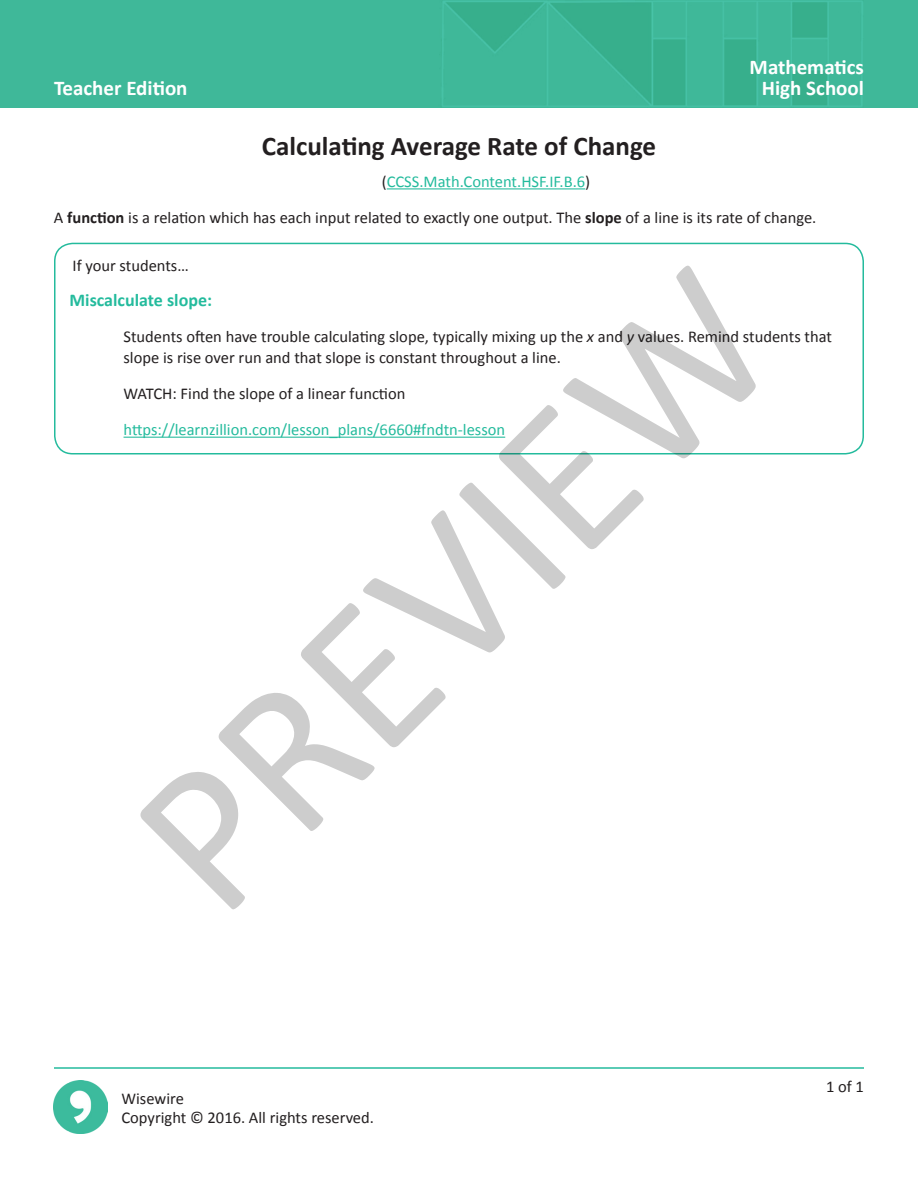
<style>
.page{position:relative;width:918px;height:1188px;background:#fff}
.page>*{position:absolute;margin:0;border:0;box-sizing:border-box;transform-origin:0 0}
.t1{font:214.35px "Calibri";color:rgb(0 0 0/.2)}
.t2{font:700 27px "Calibri";color:#231f20}
.t3{font:700 21px/21px "Calibri";color:#fff;text-align:center}
.t4{font:700 18px "Calibri";color:#24bb9d}
.t5{font:16.5px/18.9px "Calibri";color:#231f20}
.t6{font:16.5px "Calibri";color:#24bb9d}
.s1{color:#24bb9d}
.s2{font-weight:700}
.s3{font-style:italic}
</style>
<div class="page">
<img style="left:0;top:0;width:918px;height:108px">
<hr style="left:54px;top:1067px;width:810px;height:2px;background:#24bb9d">
<img style="left:54px;top:1080px;width:54px;height:54px">
<hr style="left:387px;top:188px;width:198px;height:1px;background:#24bb9d">
<hr style="left:124px;top:437px;width:381px;height:1px;background:#24bb9d">
<div style="left:54px;top:243px;width:810px;height:211px;border:2px solid #24bb9d;border-radius:18px"></div>
<p class="t3" style="left:54px;top:78px;width:135px">Teacher Edition</p>
<p class="t3" style="left:750px;top:57px;width:116px">Mathematics<br>High School</p>
<h2 class="t2" style="left:262px;top:129px;width:396px">Calculating Average Rate of Change</h2>
<p class="t5" style="left:54px;top:164px;width:764px;line-height:36px;text-indent:328px">(<span class="s1">CCSS.Math.Content.HSF.IF.B.6</span>)<br>A <span class="s2">function</span> is a relation which has each input related to exactly one output. The <span class="s2">slope</span> of a line is its rate of change.</p>
<p class="t5" style="left:73px;top:256px;width:118px">If your students…</p>
<p class="t4" style="left:70px;top:289px;width:144px">Miscalculate slope:</p>
<p class="t5" style="left:124px;top:326px;width:710px;line-height:21px">Students often have trouble calculating slope, typically mixing up the <span class="s3">x</span> and <span class="s3">y</span> values. Remind students that slope is rise over run and that slope is constant throughout a line.</p>
<p class="t5" style="left:124px;top:384px;width:283px">WATCH: Find the slope of a linear function</p>
<p class="t6" style="left:124px;top:419px;width:383px">https://learnzillion.com/lesson_plans/6660#fndtn-lesson</p>
<h1 class="t1" style="left:75px;top:777px;width:804px;rotate:-45deg">PREVIEW</h1>
<p class="t5" style="left:122px;top:1089px;width:254px">Wisewire<br>Copyright © 2016. All rights reserved.</p>
<p class="t5" style="left:826px;top:1078px;width:39px">1 of 1</p>
</div>
